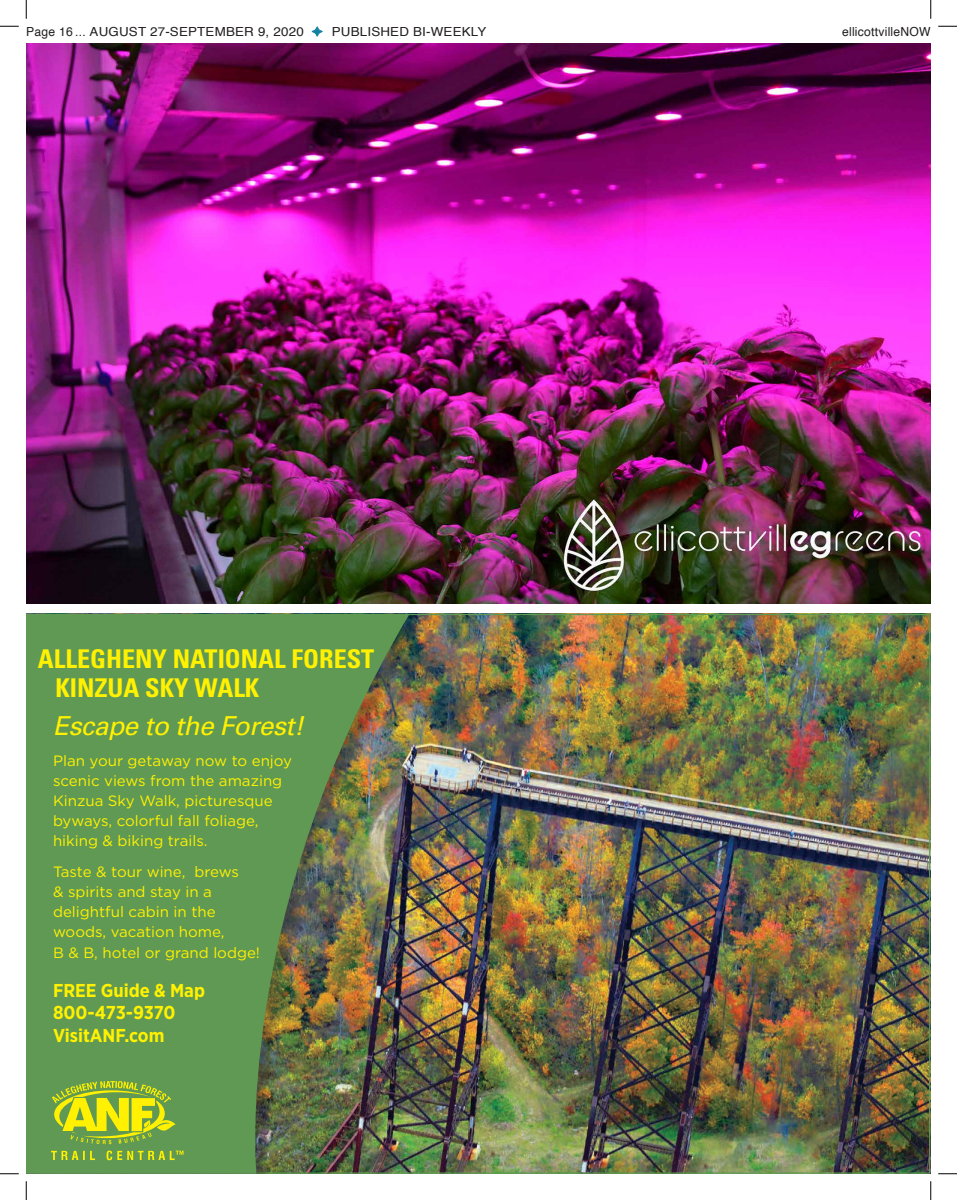
<style>
.page{position:relative;width:957px;height:1200px;background:#fff}
.page>*{position:absolute;margin:0;border:0;box-sizing:border-box;transform-origin:0 0}
.t1{font:italic 26.12px "Univers";letter-spacing:-.02em;color:#fff101}
.t2{font:700 condensed 25.88px/29.8px "Univers";color:#fff101}
.t3{font:700 18.62px/22.4px "Gotham Narrow";color:#fff101}
.t4{font:14.88px/19.9px "Gotham";color:#fff101}
.t5{font:12.5px "Helvetica";letter-spacing:.015em;color:#231f20}
.t6{font:12.5px "Helvetica";letter-spacing:.015em;color:#231f20;scale:1.07 1}
</style>
<div class="page">
<img style="left:26px;top:44px;width:905px;height:560px">
<img style="left:425px;top:616px;width:503px;height:556px">
<div style="left:27px;top:616px;width:398px;height:558px;background:#231f20;opacity:.35"></div>
<img style="left:27px;top:614px;width:382px;height:560px">
<svg style="left:52px;top:1081px;width:124px;height:63px;background:#a1bc31"></svg>
<svg style="left:51px;top:1151px;width:133px;height:9px"></svg>
<svg style="left:0;top:25px;width:19px;height:2px"></svg>
<svg style="left:938px;top:25px;width:19px;height:2px"></svg>
<svg style="left:0;top:1173px;width:19px;height:2px"></svg>
<svg style="left:938px;top:1173px;width:19px;height:2px"></svg>
<svg style="left:25px;top:0;width:2px;height:19px"></svg>
<svg style="left:25px;top:1181px;width:2px;height:19px"></svg>
<svg style="left:930px;top:0;width:2px;height:19px"></svg>
<svg style="left:930px;top:1181px;width:2px;height:19px"></svg>
<p class="t5" style="left:26px;top:22px;width:279px">Page 16 ... AUGUST 27-SEPTEMBER 9, 2020</p>
<p class="t6" style="left:332px;top:22px;width:146px">PUBLISHED BI-WEEKLY</p>
<p class="t5" style="left:842px;top:22px;width:90px">ellicottvilleNOW</p>
<p class="t2" style="left:55px;top:643px;width:320px;text-indent:-17px">ALLEGHENY NATIONAL FOREST<br>KINZUA SKY WALK</p>
<p class="t1" style="left:53px;top:710px;width:253px">Escape to the Forest!</p>
<p class="t4" style="left:53px;top:751px;width:241px">Plan your getaway now to enjoy scenic views from the amazing<br>Kinzua Sky Walk, picturesque byways, colorful fall foliage, hiking &amp; biking trails.</p>
<p class="t4" style="left:53px;top:861px;width:209px;line-height:20.2px">Taste &amp; tour wine, brews<br>&amp; spirits and stay in a delightful cabin in the woods, vacation home,<br>B &amp; B, hotel or grand lodge!</p>
<p class="t3" style="left:53px;top:979px;width:154px">FREE Guide &amp; Map<br>800-473-9370<br>VisitANF.com</p>
</div>
